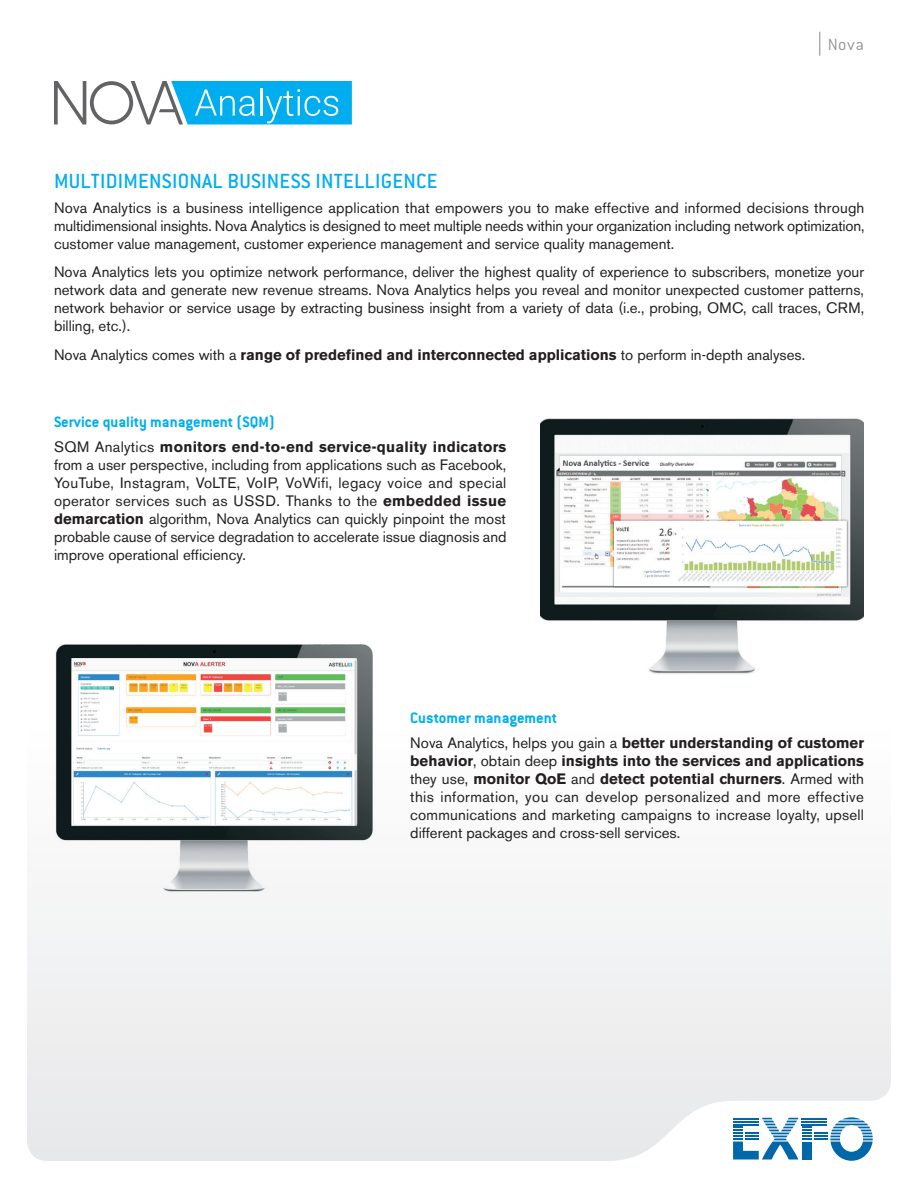
<style>
.page{position:relative;width:918px;height:1188px;background:#fff}
.page>*{position:absolute;margin:0;border:0;box-sizing:border-box;transform-origin:0 0}
.t1{font:500 22.5px "Conduit ITC";letter-spacing:.01em;color:#00aeef}
.t2{font:300 18px "Conduit ITC";color:#939598}
.t3{font:700 16.5px "Conduit ITC";color:#00aeef}
.t4{font:15px/18px "Akzidenz Grotesk BE";color:#231f20;text-align:justify}
.s1{font-weight:700}
</style>
<div class="page">
<div style="left:27px;top:903px;width:864px;height:258px;background:#efeff0"></div>
<svg style="left:819px;top:32px;width:1px;height:24px"></svg>
<svg style="left:733px;top:1117px;width:140px;height:44px"></svg>
<img style="left:540px;top:418px;width:324px;height:256px">
<img style="left:556px;top:454px;width:293px;height:142px">
<img style="left:55px;top:644px;width:318px;height:250px">
<svg style="left:54px;top:81px;width:298px;height:43px"></svg>
<p class="t2" style="left:828px;top:34px;width:38px">Nova</p>
<h1 class="t1" style="left:54px;top:168px;width:385px">MULTIDIMENSIONAL BUSINESS INTELLIGENCE</h1>
<p class="t4" style="left:54px;top:199px;width:812px">Nova Analytics is a business intelligence application that empowers you to make effective and informed decisions through multidimensional insights. Nova Analytics is designed to meet multiple needs within your organization including network optimization, customer value management, customer experience management and service quality management.</p>
<p class="t4" style="left:54px;top:263px;width:812px">Nova Analytics lets you optimize network performance, deliver the highest quality of experience to subscribers, monetize your network data and generate new revenue streams. Nova Analytics helps you reveal and monitor unexpected customer patterns, network behavior or service usage by extracting business insight from a variety of data (i.e., probing, OMC, call traces, CRM, billing, etc.).</p>
<p class="t4" style="left:54px;top:346px;width:753px">Nova Analytics comes with a <span class="s1">range of predefined and interconnected applications</span> to perform in-depth analyses.</p>
<p class="t3" style="left:54px;top:412px;width:222px">Service quality management (SQM)</p>
<p class="t4" style="left:54px;top:437px;width:454px">SQM Analytics <span class="s1">monitors end-to-end service-quality indicators </span>from a user perspective, including from applications such as Facebook, YouTube, Instagram, VoLTE, VoIP, VoWifi, legacy voice and special operator services such as USSD. Thanks to the <span class="s1">embedded issue demarcation</span> algorithm, Nova Analytics can quickly pinpoint the most probable cause of service degradation to accelerate issue diagnosis and improve operational efficiency.</p>
<p class="t3" style="left:410px;top:708px;width:148px">Customer management</p>
<p class="t4" style="left:410px;top:733px;width:455px">Nova Analytics, helps you gain a <span class="s1">better understanding of customer behavior</span>, obtain deep <span class="s1">insights into the services and applications </span>they use, <span class="s1">monitor QoE</span> and <span class="s1">detect potential churners</span>. Armed with this information, you can develop personalized and more effective communications and marketing campaigns to increase loyalty, upsell different packages and cross-sell services.</p>
</div>
